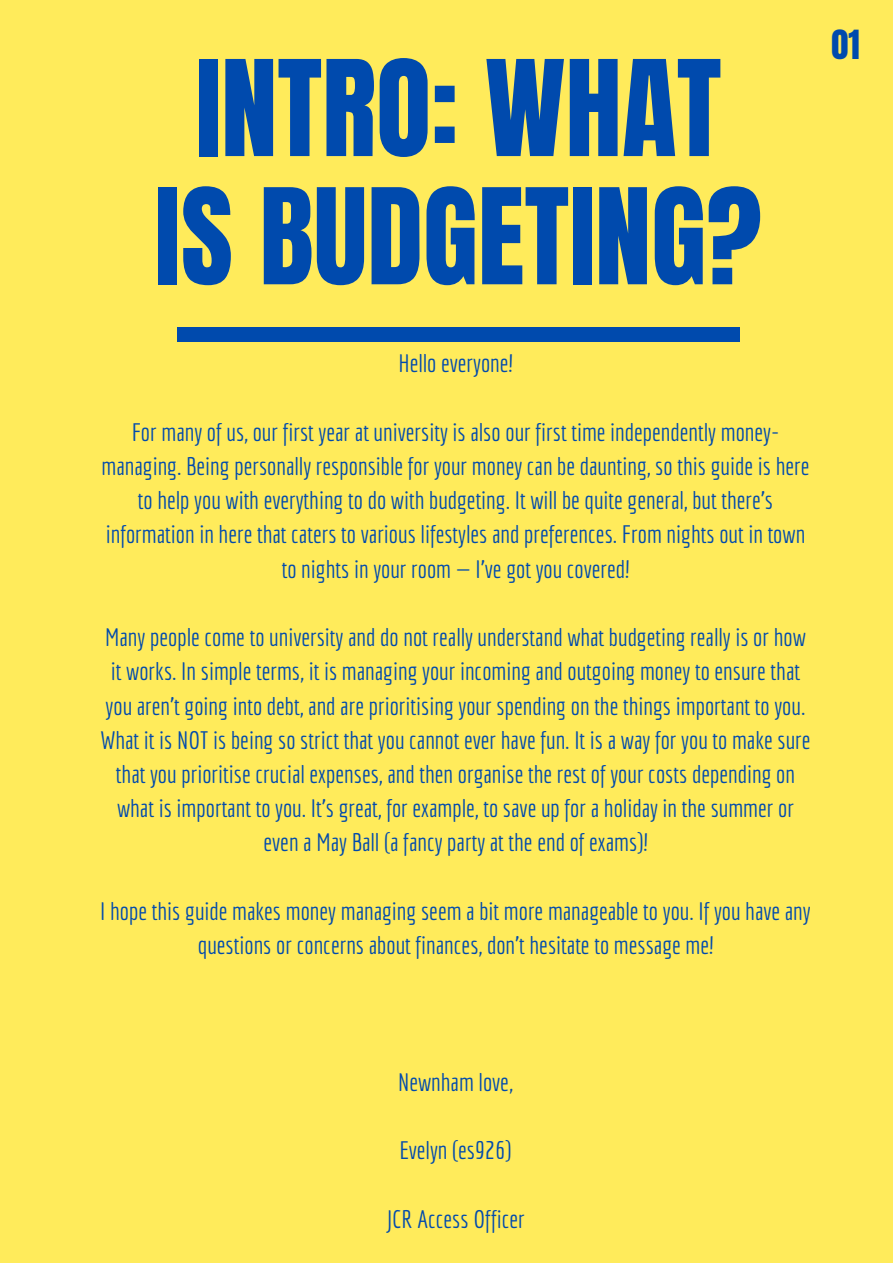
<style>
.page{position:relative;width:893px;height:1264px;background:#fff}
.page>*{position:absolute;margin:0;border:0;box-sizing:border-box;transform-origin:0 0}
.t1{font:113.1px/128.1px "Anton";color:#004aad;text-align:center}
.t2{font:34.05px "Anton";color:#004aad}
.t3{font:24.6px/34.2px "Economica";color:#004aad;text-align:center}
</style>
<div class="page">
<div style="left:0;top:0;width:892px;height:1262px;background:#ffeb5b"></div>
<div style="left:177px;top:327px;width:562px;height:15px;background:#004aad"></div>
<h1 class="t1" style="left:155px;top:46px;width:608px">INTRO: WHAT<br>IS BUDGETING?</h1>
<h2 class="t2" style="left:831px;top:20px;width:30px">01</h2>
<p class="t3" style="left:398px;top:346px;width:116px">Hello everyone!</p>
<p class="t3" style="left:101px;top:415px;width:709px">For many of us, our first year at university is also our first time independently money&shy;managing. Being personally responsible for your money can be daunting, so this guide is here to help you with everything to do with budgeting. It will be quite general, but there's information in here that caters to various lifestyles and preferences. From nights out in town to nights in your room — I’ve got you covered!</p>
<p class="t3" style="left:100px;top:620px;width:711px">Many people come to university and do not really understand what budgeting really is or how it works. In simple terms, it is managing your incoming and outgoing money to ensure that you aren’t going into debt, and are prioritising your spending on the things important to you.<br>What it is NOT is being so strict that you cannot ever have fun. It is a way for you to make sure that you prioritise crucial expenses, and then organise the rest of your costs depending on what is important to you. It’s great, for example, to save up for a holiday in the summer or even a May Ball (a fancy party at the end of exams)!</p>
<p class="t3" style="left:100px;top:893px;width:712px">I hope this guide makes money managing seem a bit more manageable to you. If you have any questions or concerns about finances, don’t hesitate to message me!</p>
<p class="t3" style="left:398px;top:1064px;width:116px">Newnham love,</p>
<p class="t3" style="left:399px;top:1133px;width:114px">Evelyn (es926)</p>
<p class="t3" style="left:386px;top:1201px;width:140px">JCR Access Officer</p>
</div>
